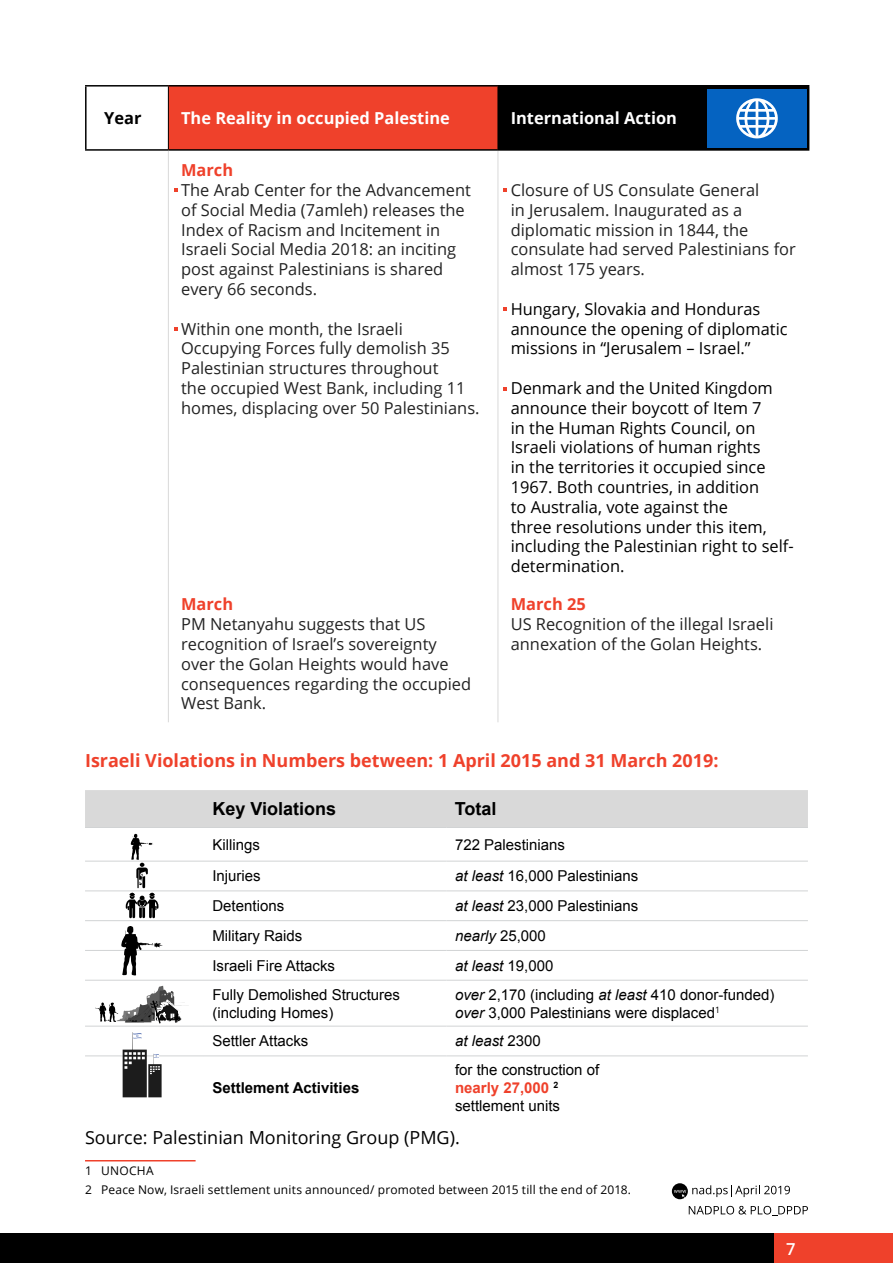
<style>
.page{position:relative;width:893px;height:1263px;background:#fff}
.page>*{position:absolute;margin:0;border:0;box-sizing:border-box;transform-origin:0 0}
.t1{font:700 18px "Open Sans";color:#ef412b}
.t2{font:18px "Open Sans";color:#000}
.t3{font:700 18px "Arial";color:#000}
.t4{font:16.5px/19.8px "Open Sans";color:#222}
.t5{font:16.5px/19.8px "Open Sans";color:#000}
.t6{font:700 16.5px "Open Sans";color:#fff}
.t7{font:700 16.5px "Open Sans";color:#ef412b}
.t8{font:700 16.5px "Open Sans";color:#000}
.t9{font:600 16.5px "Open Sans";color:#fff}
.t10{font:15px/18px "Arial";color:#000}
.t11{font:italic 15px "Arial";color:#000}
.t12{font:700 15px "Arial";color:#000}
.t13{font:12px/18.6px "Open Sans";letter-spacing:.015em;color:#000}
.s1{font-style:italic}
.s2{font-style:normal}
.s3{font-weight:700;color:#ef412b}
</style>
<div class="page">
<div style="left:774px;top:1233px;width:119px;height:30px;background:#ef412b"></div>
<div style="left:0;top:1233px;width:774px;height:30px;background:#000"></div>
<div style="left:168px;top:86px;width:330px;height:64px;background:#ef412b"></div>
<div style="left:498px;top:86px;width:311px;height:64px;background:#000"></div>
<hr style="left:168px;top:151px;width:1px;height:434px;background:#d9d9d9">
<hr style="left:498px;top:151px;width:1px;height:434px;background:#d9d9d9">
<hr style="left:168px;top:585px;width:1px;height:137px;background:#d9d9d9">
<hr style="left:498px;top:585px;width:1px;height:137px;background:#d9d9d9">
<hr style="left:85px;top:85px;width:83px;height:2px;background:#000">
<hr style="left:85px;top:87px;width:2px;height:62px;background:#000">
<hr style="left:85px;top:149px;width:83px;height:2px;background:#000">
<hr style="left:168px;top:85px;width:330px;height:2px;background:#000">
<hr style="left:498px;top:85px;width:311px;height:2px;background:#000">
<hr style="left:168px;top:149px;width:330px;height:2px;background:#000">
<hr style="left:498px;top:149px;width:311px;height:2px;background:#000">
<hr style="left:168px;top:87px;width:1px;height:62px;background:#000">
<div style="left:85px;top:790px;width:723px;height:37px;background:#d9d9d9"></div>
<hr style="left:85px;top:827px;width:119px;height:1px;background:#d1d3d4">
<hr style="left:204px;top:827px;width:242px;height:1px;background:#d1d3d4">
<hr style="left:446px;top:827px;width:362px;height:1px;background:#d1d3d4">
<hr style="left:85px;top:861px;width:119px;height:1px;background:#d1d3d4">
<hr style="left:204px;top:861px;width:242px;height:1px;background:#d1d3d4">
<hr style="left:446px;top:861px;width:362px;height:1px;background:#d1d3d4">
<hr style="left:85px;top:891px;width:119px;height:1px;background:#d1d3d4">
<hr style="left:204px;top:891px;width:242px;height:1px;background:#d1d3d4">
<hr style="left:446px;top:891px;width:362px;height:1px;background:#d1d3d4">
<hr style="left:85px;top:920px;width:119px;height:1px;background:#d1d3d4">
<hr style="left:204px;top:920px;width:242px;height:1px;background:#d1d3d4">
<hr style="left:446px;top:920px;width:362px;height:1px;background:#d1d3d4">
<hr style="left:85px;top:950px;width:119px;height:1px;background:#d1d3d4">
<hr style="left:204px;top:950px;width:242px;height:1px;background:#d1d3d4">
<hr style="left:446px;top:950px;width:362px;height:1px;background:#d1d3d4">
<hr style="left:85px;top:980px;width:119px;height:1px;background:#d1d3d4">
<hr style="left:204px;top:980px;width:242px;height:1px;background:#d1d3d4">
<hr style="left:446px;top:980px;width:362px;height:1px;background:#d1d3d4">
<hr style="left:85px;top:1026px;width:119px;height:1px;background:#d1d3d4">
<hr style="left:204px;top:1026px;width:242px;height:1px;background:#d1d3d4">
<hr style="left:446px;top:1026px;width:362px;height:1px;background:#d1d3d4">
<hr style="left:85px;top:1056px;width:119px;height:1px;background:#d1d3d4">
<hr style="left:204px;top:1056px;width:242px;height:1px;background:#d1d3d4">
<hr style="left:446px;top:1056px;width:362px;height:1px;background:#d1d3d4">
<hr style="left:85px;top:1160px;width:111px;height:1px;background:#ef412b">
<svg style="left:503px;top:188px;width:4px;height:4px"></svg>
<svg style="left:174px;top:188px;width:4px;height:4px"></svg>
<svg style="left:503px;top:307px;width:4px;height:3px"></svg>
<svg style="left:503px;top:387px;width:4px;height:3px"></svg>
<svg style="left:174px;top:327px;width:4px;height:4px"></svg>
<div style="left:707px;top:89px;width:99px;height:59px;background:#0563c1"></div>
<svg style="left:736px;top:98px;width:42px;height:40px"></svg>
<svg style="left:121px;top:926px;width:42px;height:50px"></svg>
<svg style="left:126px;top:834px;width:32px;height:84px"></svg>
<hr style="left:157px;top:1005px;width:32px;height:1px;background:#000;border-radius:50%">
<svg style="left:95px;top:986px;width:90px;height:37px"></svg>
<svg style="left:123px;top:1032px;width:39px;height:65px"></svg>
<svg style="left:689px;top:1206px;width:119px;height:10px"></svg>
<svg style="left:672px;top:1183px;width:118px;height:16px"></svg>
<p class="t8" style="left:104px;top:107px;width:39px">Year</p>
<p class="t6" style="left:181px;top:107px;width:270px">The Reality in occupied Palestine</p>
<p class="t6" style="left:511px;top:107px;width:168px">International Action</p>
<p class="t7" style="left:181px;top:158px;width:54px">March</p>
<p class="t4" style="left:181px;top:180px;width:291px">The Arab Center for the Advancement of Social Media (7amleh) releases the Index of Racism and Incitement in Israeli Social Media 2018: an inciting post against Palestinians is shared every 66 seconds.</p>
<p class="t4" style="left:181px;top:318px;width:300px">Within one month, the Israeli Occupying Forces fully demolish 35<br>Palestinian structures throughout<br>the occupied West Bank, including 11 homes, displacing over 50 Palestinians.</p>
<p class="t4" style="left:511px;top:180px;width:287px">Closure of US Consulate General<br>in Jerusalem. Inaugurated as a diplomatic mission in 1844, the consulate had served Palestinians for almost 175 years.</p>
<p class="t5" style="left:511px;top:298px;width:278px">Hungary, Slovakia and Honduras announce the opening of diplomatic missions in “Jerusalem – Israel.”</p>
<p class="t5" style="left:511px;top:378px;width:284px">Denmark and the United Kingdom announce their boycott of Item 7<br>in the Human Rights Council, on<br>Israeli violations of human rights<br>in the territories it occupied since<br>1967. Both countries, in addition<br>to Australia, vote against the<br>three resolutions under this item, including the Palestinian right to self&shy;determination.</p>
<p class="t7" style="left:181px;top:593px;width:54px">March</p>
<p class="t4" style="left:181px;top:614px;width:292px">PM Netanyahu suggests that US recognition of Israel’s sovereignty over the Golan Heights would have consequences regarding the occupied<br>West Bank.</p>
<p class="t7" style="left:511px;top:593px;width:77px">March 25</p>
<p class="t4" style="left:511px;top:614px;width:264px">US Recognition of the illegal Israeli annexation of the Golan Heights.</p>
<p class="t1" style="left:85px;top:748px;width:635px">Israeli Violations in Numbers between: 1 April 2015 and 31 March 2019:</p>
<p class="t3" style="left:212px;top:797px;width:125px">Key Violations</p>
<p class="t3" style="left:455px;top:797px;width:43px">Total</p>
<p class="t10" style="left:212px;top:836px;width:49px">Killings</p>
<p class="t10" style="left:455px;top:836px;width:112px">722 Palestinians</p>
<p class="t10" style="left:212px;top:867px;width:50px">Injuries</p>
<p class="t10" style="left:455px;top:867px;width:185px"><span class="s1">at least</span> 16,000 Palestinians</p>
<p class="t10" style="left:212px;top:897px;width:73px">Detentions</p>
<p class="t10" style="left:455px;top:897px;width:185px"><span class="s1">at least</span> 23,000 Palestinians</p>
<p class="t10" style="left:212px;top:927px;width:91px">Military Raids</p>
<p class="t11" style="left:455px;top:926px;width:92px">nearly <span class="s2">25,000</span></p>
<p class="t10" style="left:212px;top:957px;width:124px">Israeli Fire Attacks</p>
<p class="t11" style="left:455px;top:956px;width:100px">at least <span class="s2">19,000</span></p>
<p class="t10" style="left:212px;top:985px;width:189px">Fully Demolished Structures (including Homes)</p>
<p class="t10" style="left:455px;top:985px;width:321px"><span class="s1">over</span> 2,170 (including <span class="s1">at least</span> 410 donor-funded) <span class="s1">over</span> 3,000 Palestinians were displaced<sup>1</sup></p>
<p class="t10" style="left:212px;top:1032px;width:97px">Settler Attacks</p>
<p class="t11" style="left:455px;top:1031px;width:87px">at least <span class="s2">2300</span></p>
<p class="t12" style="left:212px;top:1078px;width:148px">Settlement Activities</p>
<p class="t10" style="left:455px;top:1061px;width:146px">for the construction of <span class="s3">nearly 27,000</span> <sup>2 </sup>settlement units</p>
<p class="t2" style="left:85px;top:1125px;width:376px">Source: Palestinian Monitoring Group (PMG).</p>
<p class="t13" style="left:85px;top:1161px;width:548px">1 UNOCHA<br>2 Peace Now, Israeli settlement units announced/ promoted between 2015 till the end of 2018.</p>
<p class="t9" style="left:786px;top:1237px;width:11px">7</p>
</div>
